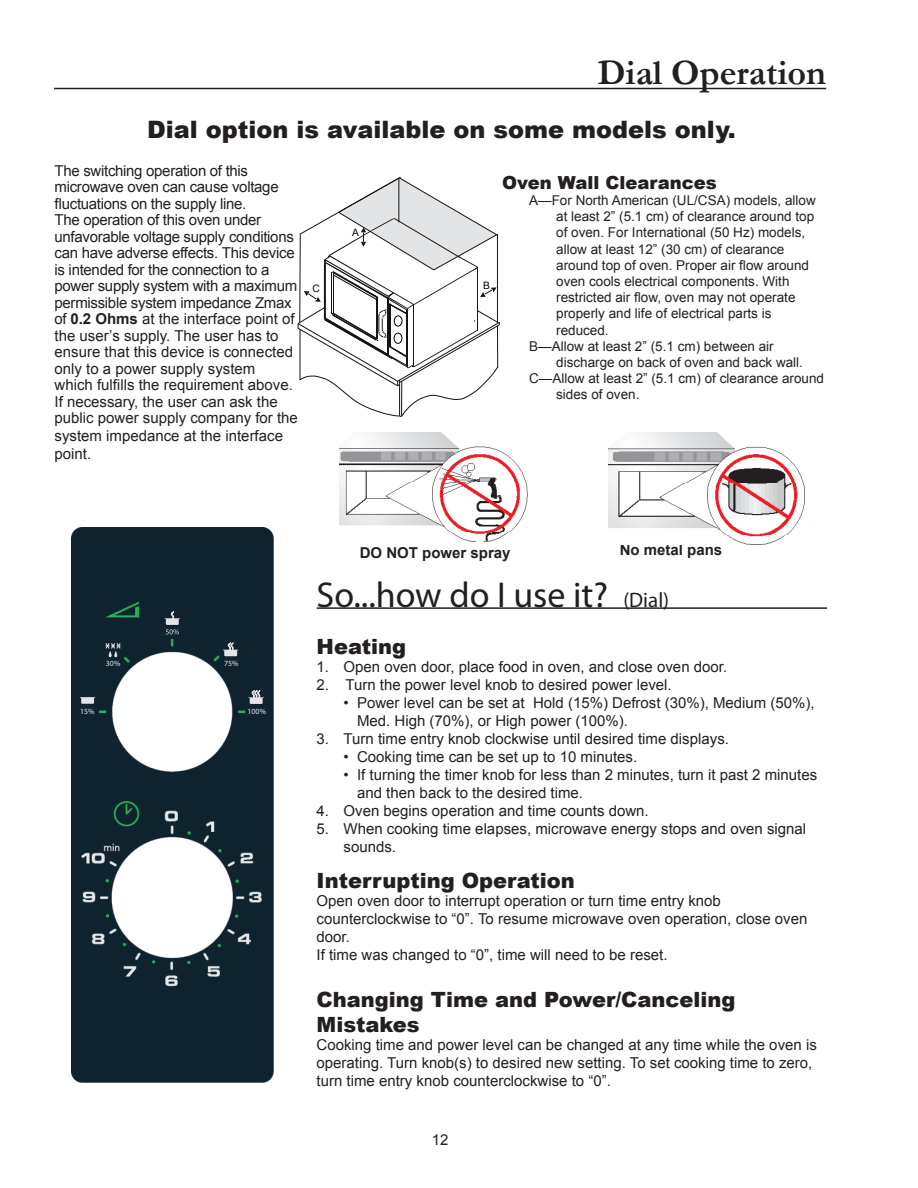
<style>
.page{position:relative;width:918px;height:1188px;background:#fff}
.page>*{position:absolute;margin:0;border:0;box-sizing:border-box;transform-origin:0 0}
.t1{font:36px "Myriad Pro";color:#231f20}
.t2{font:700 36px "Garamond";color:#231f20}
.t3{font:900 24px "Arial";color:#231f20}
.t4{font:900 21px/25.2px "Arial";color:#231f20}
.t5{font:900 18px "Arial";color:#231f20}
.t6{font:15px/18px "Arial";color:#231f20}
.t7{font:15px/16.5px "Arial";letter-spacing:-.02em;color:#231f20}
.t8{font:700 15px "Arial";color:#231f20}
.t9{font:13.5px "Arial";color:#231f20}
.t10{font:10.2px "Arial";color:#040503}
.t11{font:7.95px "Myriad Pro";color:#e4e5e7}
.s1{font-weight:700}
.s2{font-size:21px}
</style>
<div class="page">
<hr style="left:54px;top:88px;width:772px;height:1px;background:#231f20">
<svg style="left:298px;top:177px;width:202px;height:240px"></svg>
<svg style="left:394px;top:316px;width:8px;height:10px"></svg>
<div style="left:394px;top:315px;width:9px;height:12px;border:1px solid #040503;border-radius:50%"></div>
<div style="left:394px;top:333px;width:8px;height:10px;background:#fff;border-radius:50%"></div>
<div style="left:394px;top:333px;width:8px;height:11px;border:1px solid #040503;border-radius:50%"></div>
<img style="left:608px;top:432px;width:197px;height:112px">
<img style="left:339px;top:433px;width:189px;height:108px">
<hr style="left:317px;top:607px;width:510px;height:2px;background:#231f20">
<img style="left:71px;top:527px;width:202px;height:555px">
<svg style="left:74px;top:697px;width:25px;height:23px"></svg>
<svg style="left:156px;top:611px;width:31px;height:28px"></svg>
<svg style="left:221px;top:637px;width:40px;height:30px"></svg>
<svg style="left:101px;top:640px;width:26px;height:22px"></svg>
<svg style="left:246px;top:690px;width:19px;height:32px"></svg>
<h1 class="t2" style="left:597px;top:48px;width:230px">Dial Operation</h1>
<h2 class="t3" style="left:147px;top:112px;width:590px">Dial option is available on some models only.</h2>
<p class="t5" style="left:502px;top:169px;width:216px">Oven Wall Clearances</p>
<p class="t9" style="left:529px;top:191px;width:288px">A—For North American (UL/CSA) models, allow</p>
<p class="t9" style="left:556px;top:208px;width:260px">at least 2” (5.1 cm) of clearance around top</p>
<p class="t9" style="left:556px;top:224px;width:251px">of oven. For International (50 Hz) models,</p>
<p class="t9" style="left:556px;top:240px;width:230px">allow at least 12” (30 cm) of clearance</p>
<p class="t9" style="left:556px;top:256px;width:254px">around top of oven. Proper air flow around</p>
<p class="t9" style="left:556px;top:272px;width:235px">oven cools electrical components. With</p>
<p class="t9" style="left:556px;top:289px;width:241px">restricted air flow, oven may not operate</p>
<p class="t9" style="left:556px;top:305px;width:217px">properly and life of electrical parts is</p>
<p class="t9" style="left:556px;top:321px;width:54px">reduced.</p>
<p class="t9" style="left:529px;top:337px;width:246px">B—Allow at least 2” (5.1 cm) between air</p>
<p class="t9" style="left:556px;top:353px;width:248px">discharge on back of oven and back wall.</p>
<p class="t9" style="left:529px;top:370px;width:296px">C—Allow at least 2” (5.1 cm) of clearance around</p>
<p class="t9" style="left:556px;top:386px;width:85px">sides of oven.</p>
<p class="t7" style="left:55px;top:163px;width:245px">The switching operation of this microwave oven can cause voltage fluctuations on the supply line.<br>The operation of this oven under unfavorable voltage supply conditions can have adverse effects. This device is intended for the connection to a power supply system with a maximum permissible system impedance Zmax of <span class="s1">0.2 Ohms</span> at the interface point of the user’s supply. The user has to ensure that this device is connected only to a power supply system<br>which fulfills the requirement above.<br>If necessary, the user can ask the public power supply company for the</p>
<p class="t6" style="left:55px;top:427px;width:230px">system impedance at the interface point.</p>
<p class="t10" style="left:352px;top:226px;width:8px">A</p>
<p class="t10" style="left:483px;top:279px;width:8px">B</p>
<p class="t10" style="left:312px;top:282px;width:9px">C</p>
<p class="t11" style="left:106px;top:659px;width:16px">30%</p>
<p class="t11" style="left:224px;top:659px;width:16px">75%</p>
<p class="t11" style="left:80px;top:706px;width:16px">15%</p>
<p class="t11" style="left:248px;top:706px;width:20px">100%</p>
<p class="t8" style="left:360px;top:543px;width:152px">DO NOT power spray</p>
<p class="t8" style="left:620px;top:540px;width:104px">No metal pans</p>
<h1 class="t1" style="left:317px;top:573px;width:354px">So...how do I use it? <span class="s2">(Dial)</span></h1>
<h3 class="t4" style="left:317px;top:633px;width:91px">Heating</h3>
<p class="t6" style="left:317px;top:658px;width:412px">1. Open oven door, place food in oven, and close oven door.</p>
<p class="t6" style="left:317px;top:676px;width:357px">2. Turn the power level knob to desired power level.</p>
<p class="t6" style="left:357px;top:694px;width:459px;text-indent:-14px">• Power level can be set at Hold (15%) Defrost (30%), Medium (50%),<br>Med. High (70%), or High power (100%).</p>
<p class="t6" style="left:317px;top:730px;width:414px">3. Turn time entry knob clockwise until desired time displays.</p>
<p class="t6" style="left:344px;top:748px;width:295px">• Cooking time can be set up to 10 minutes.</p>
<p class="t6" style="left:357px;top:766px;width:462px;text-indent:-14px">• If turning the timer knob for less than 2 minutes, turn it past 2 minutes and then back to the desired time.</p>
<p class="t6" style="left:317px;top:802px;width:334px">4. Oven begins operation and time counts down.</p>
<p class="t6" style="left:344px;top:820px;width:464px;text-indent:-27px">5. When cooking time elapses, microwave energy stops and oven signal sounds.</p>
<h3 class="t4" style="left:317px;top:867px;width:260px">Interrupting Operation</h3>
<p class="t6" style="left:317px;top:892px;width:492px">Open oven door to interrupt operation or turn time entry knob counterclockwise to “0”. To resume microwave oven operation, close oven door.<br>If time was changed to “0”, time will need to be reset.</p>
<h3 class="t4" style="left:317px;top:986px;width:420px">Changing Time and Power/Canceling<br>Mistakes</h3>
<p class="t6" style="left:317px;top:1036px;width:502px">Cooking time and power level can be changed at any time while the oven is operating. Turn knob(s) to desired new setting. To set cooking time to zero, turn time entry knob counterclockwise to “0”.</p>
<p class="t6" style="left:432px;top:1131px;width:18px">12</p>
</div>
